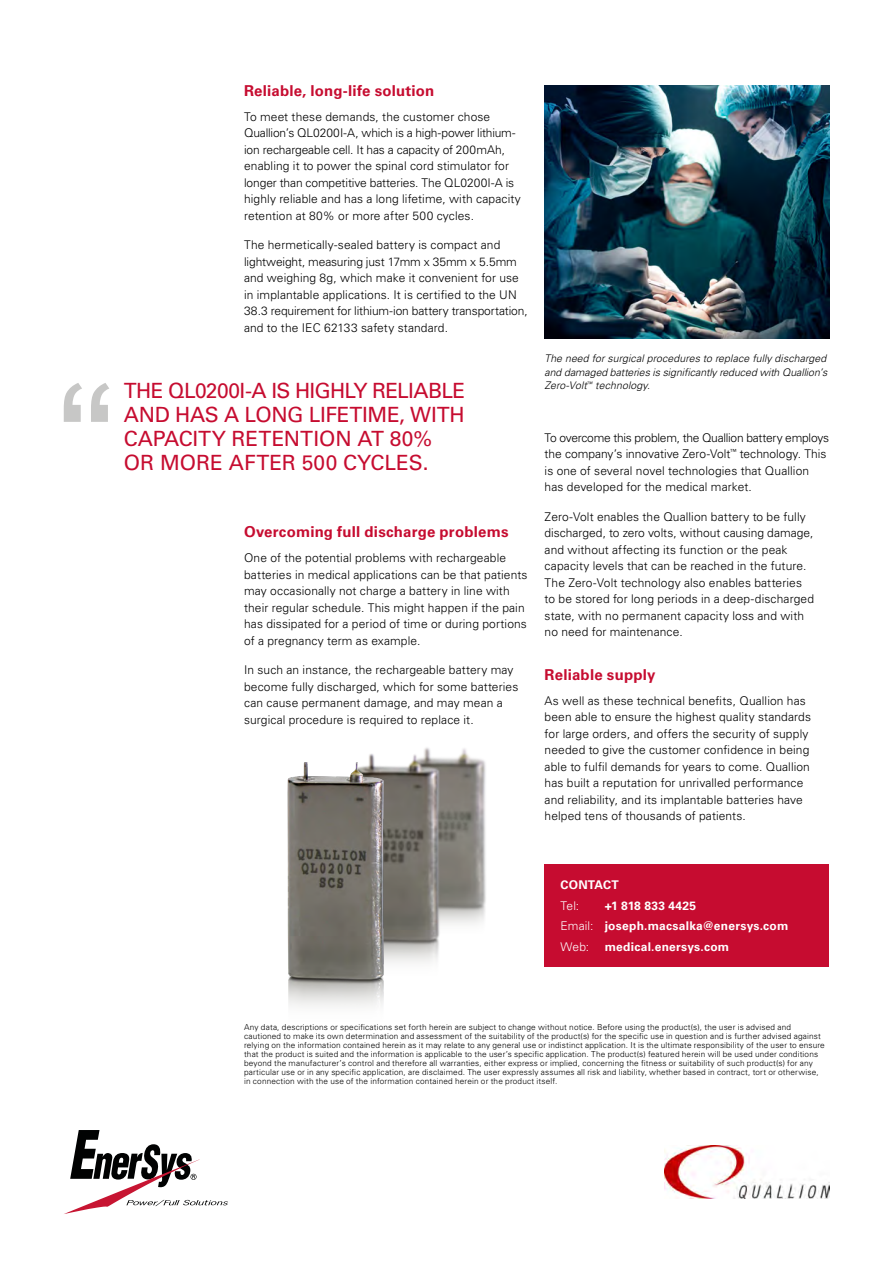
<style>
.page{position:relative;width:893px;height:1263px;background:#fff}
.page>*{position:absolute;margin:0;border:0;box-sizing:border-box;transform-origin:0 0}
.t1{font:166.5px "Arial";color:#c7c7c6;scale:1.08 1}
.t2{font:21px/24px "Univers LT Std";letter-spacing:-.015em;color:#c60c30}
.t3{font:700 15px "Univers LT Std";letter-spacing:.015em;color:#c60c30}
.t4{font:300 12px/16.5px "Univers LT Std";letter-spacing:.01em;color:#000}
.t5{font:700 12px/20.7px "Univers LT Std";letter-spacing:.02em;color:#fff}
.t6{font:300 12px "Univers LT Std";color:#fff}
.t7{font:italic 300 10.5px/13.5px "Univers LT Std";color:#000;text-align:justify}
.t8{font:300 8.25px/9px "Univers LT Std";letter-spacing:.02em;color:#000}
.s1{font-weight:300}
</style>
<div class="page">
<img style="left:453px;top:748px;width:33px;height:177px">
<img style="left:406px;top:747px;width:47px;height:216px">
<img style="left:287px;top:754px;width:119px;height:253px">
<div style="left:545px;top:864px;width:284px;height:103px;background:#c60c30"></div>
<img style="left:545px;top:85px;width:284px;height:253px">
<svg style="left:64px;top:1130px;width:164px;height:84px"></svg>
<img style="left:665px;top:1145px;width:164px;height:54px">
<p class="t3" style="left:244px;top:82px;width:192px">Reliable, long-life solution</p>
<p class="t4" style="left:244px;top:108px;width:278px">To meet these demands, the customer chose Quallion’s QL0200I-A, which is a high-power lithium&shy;ion rechargeable cell. It has a capacity of 200mAh, enabling it to power the spinal cord stimulator for longer than competitive batteries. The QL0200I-A is highly reliable and has a long lifetime, with capacity retention at 80% or more after 500 cycles.</p>
<p class="t4" style="left:244px;top:237px;width:285px">The hermetically-sealed battery is compact and lightweight, measuring just 17mm x 35mm x 5.5mm and weighing 8g, which make it convenient for use in implantable applications. It is certified to the UN 38.3 requirement for lithium-ion battery transportation, and to the IEC 62133 safety standard.</p>
<h1 class="t1" style="left:56px;top:337px;width:57px">“</h1>
<h2 class="t2" style="left:124px;top:379px;width:343px">THE QL0200I-A IS HIGHLY RELIABLE<br>AND HAS A LONG LIFETIME, WITH<br>CAPACITY RETENTION AT 80%<br>OR MORE AFTER 500 CYCLES.</h2>
<p class="t3" style="left:244px;top:523px;width:266px">Overcoming full discharge problems</p>
<p class="t4" style="left:244px;top:550px;width:285px">One of the potential problems with rechargeable batteries in medical applications can be that patients may occasionally not charge a battery in line with their regular schedule. This might happen if the pain has dissipated for a period of time or during portions of a pregnancy term as example.</p>
<p class="t4" style="left:244px;top:661px;width:276px">In such an instance, the rechargeable battery may become fully discharged, which for some batteries can cause permanent damage, and may mean a surgical procedure is required to replace it.</p>
<p class="t7" style="left:545px;top:352px;width:284px">The need for surgical procedures to replace fully discharged and damaged batteries is significantly reduced with Quallion’s Zero-Volt<sup>™</sup> technology.</p>
<p class="t4" style="left:545px;top:429px;width:286px">To overcome this problem, the Quallion battery employs the company’s innovative Zero-Volt<sup>™</sup> technology. This is one of several novel technologies that Quallion has developed for the medical market.</p>
<p class="t4" style="left:545px;top:508px;width:271px">Zero-Volt enables the Quallion battery to be fully discharged, to zero volts, without causing damage, and without affecting its function or the peak capacity levels that can be reached in the future.<br>The Zero-Volt technology also enables batteries to be stored for long periods in a deep-discharged state, with no permanent capacity loss and with no need for maintenance.</p>
<p class="t3" style="left:545px;top:665px;width:112px">Reliable supply</p>
<p class="t4" style="left:545px;top:692px;width:268px">As well as these technical benefits, Quallion has been able to ensure the highest quality standards for large orders, and offers the security of supply needed to give the customer confidence in being able to fulfil demands for years to come. Quallion has built a reputation for unrivalled performance and reliability, and its implantable batteries have helped tens of thousands of patients.</p>
<p class="t5" style="left:561px;top:874px;width:60px">CONTACT</p>
<p class="t6" style="left:561px;top:898px;width:20px">Tel:</p>
<p class="t5" style="left:561px;top:895px;width:229px;text-indent:44px">+1 818 833 4425<br><span class="s1">Email:</span> joseph.macsalka@enersys.com<br><span class="s1">Web:</span></p>
<p class="t5" style="left:605px;top:937px;width:126px">medical.enersys.com</p>
<p class="t8" style="left:244px;top:1023px;width:582px">Any data, descriptions or specifications set forth herein are subject to change without notice. Before using the product(s), the user is advised and cautioned to make its own determination and assessment of the suitability of the product(s) for the specific use in question and is further advised against relying on the information contained herein as it may relate to any general use or indistinct application. It is the ultimate responsibility of the user to ensure that the product is suited and the information is applicable to the user’s specific application. The product(s) featured herein will be used under conditions beyond the manufacturer’s control and therefore all warranties, either express or implied, concerning the fitness or suitability of such product(s) for any particular use or in any specific application, are disclaimed. The user expressly assumes all risk and liability, whether based in contract, tort or otherwise, in connection with the use of the information contained herein or the product itself.</p>
</div>
